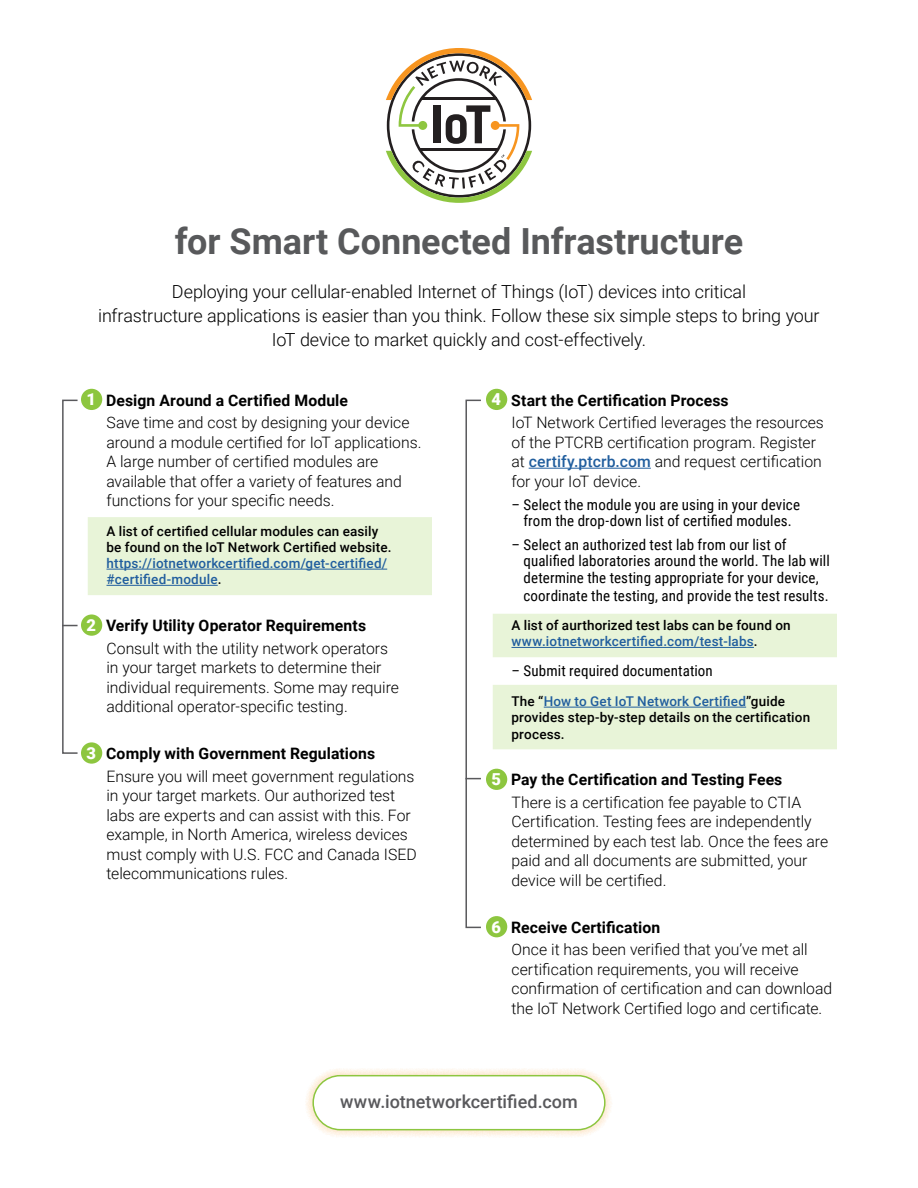
<style>
.page{position:relative;width:918px;height:1188px;background:#fff}
.page>*{position:absolute;margin:0;border:0;box-sizing:border-box;transform-origin:0 0}
.t1{font:700 36px "Roboto";color:#58595b}
.t2{font:300 18px/24px "Roboto";letter-spacing:-.01em;color:#000;text-align:center}
.t3{font:500 18px "Roboto";color:#59595c}
.t4{font:300 15.75px/19.5px "Roboto";color:#000}
.t5{font:15px/16.5px "Roboto Condensed";letter-spacing:.005em;color:#000;text-align:center}
.t6{font:500 13.5px/16.2px "Roboto";letter-spacing:.015em;color:#000}
.t7{font:500 13.5px/16.2px "Roboto";letter-spacing:.015em;color:#215e9e}
.s1{font-weight:900;font-size:16.5px;color:#fff}
.s2{font-weight:700}
.s3{color:#000}
.s4{font-weight:500;color:#215e9e}
.s5{color:#215e9e}
</style>
<div class="page">
<div style="left:305px;top:1068px;width:308px;height:70px;background:#f7941d;opacity:.39"></div>
<div style="left:313px;top:1076px;width:292px;height:54px;background:#fff;border-radius:27px"></div>
<div style="left:312px;top:1075px;width:294px;height:55px;border:2px solid #8dc640;border-radius:27px"></div>
<svg style="left:386px;top:48px;width:146px;height:155px"></svg>
<div style="left:88px;top:517px;width:344px;height:78px;background:#e8f4d8"></div>
<hr style="left:106px;top:569px;width:281px;height:1px;background:#215e9e">
<hr style="left:106px;top:585px;width:112px;height:1px;background:#215e9e">
<div style="left:81px;top:389px;width:21px;height:21px;background:#8dc63f;border-radius:50%"></div>
<div style="left:81px;top:614px;width:21px;height:22px;background:#8dc63f;border-radius:50%"></div>
<div style="left:81px;top:742px;width:21px;height:22px;background:#8dc63f;border-radius:50%"></div>
<hr style="left:529px;top:468px;width:122px;height:1px;background:#215e9e">
<div style="left:493px;top:614px;width:344px;height:43px;background:#e8f4d8"></div>
<hr style="left:512px;top:647px;width:242px;height:1px;background:#215e9e">
<div style="left:493px;top:685px;width:344px;height:64px;background:#e8f4d8"></div>
<hr style="left:544px;top:707px;width:202px;height:1px;background:#215e9e">
<div style="left:486px;top:389px;width:21px;height:21px;background:#8dc63f;border-radius:50%"></div>
<div style="left:486px;top:769px;width:21px;height:21px;background:#8dc63f;border-radius:50%"></div>
<div style="left:486px;top:916px;width:21px;height:21px;background:#8dc63f;border-radius:50%"></div>
<div style="left:62px;top:400px;width:16px;height:354px;border:2px solid #59595c"></div>
<div style="left:465px;top:400px;width:17px;height:528px;border:2px solid #59595c"></div>
<svg style="left:62px;top:625px;width:16px;height:1px"></svg>
<svg style="left:465px;top:778px;width:16px;height:1px"></svg>
<h1 class="t1" style="left:175px;top:216px;width:570px">for Smart Connected Infrastructure</h1>
<p class="t2" style="left:98px;top:279px;width:723px">Deploying your cellular-enabled Internet of Things (IoT) devices into critical<br>infrastructure applications is easier than you think. Follow these six simple steps to bring your<br>IoT device to market quickly and cost-effectively.</p>
<p class="t4" style="left:107px;top:388px;width:305px;line-height:22.5px;text-indent:-20px"><span class="s1">1</span> <span class="s2">Design Around a Certified Module<br></span>Save time and cost by designing your device</p>
<p class="t4" style="left:107px;top:432px;width:317px">around a module certified for IoT applications.<br>A large number of certified modules are available that offer a variety of features and functions for your specific needs.</p>
<p class="t6" style="left:107px;top:522px;width:287px">A list of certified cellular modules can easily be found on the IoT Network Certified website.</p>
<p class="t7" style="left:107px;top:555px;width:282px">https://iotnetworkcertified.com/get-certified/ #certified-module<span class="s3">.</span></p>
<p class="t4" style="left:107px;top:614px;width:283px;line-height:22.5px;text-indent:-20px"><span class="s1">2</span> <span class="s2">Verify Utility Operator Requirements<br></span>Consult with the utility network operators</p>
<p class="t4" style="left:107px;top:657px;width:294px">in your target markets to determine their individual requirements. Some may require additional operator-specific testing.</p>
<p class="t4" style="left:107px;top:742px;width:309px;line-height:22.5px;text-indent:-20px"><span class="s1">3</span> <span class="s2">Comply with Government Regulations<br></span>Ensure you will meet government regulations</p>
<p class="t4" style="left:107px;top:785px;width:312px">in your target markets. Our authorized test labs are experts and can assist with this. For example, in North America, wireless devices must comply with U.S. FCC and Canada ISED telecommunications rules.</p>
<p class="t4" style="left:512px;top:388px;width:314px;line-height:22.5px;text-indent:-20px"><span class="s1">4</span> <span class="s2">Start the Certification Process<br></span>IoT Network Certified leverages the resources</p>
<p class="t4" style="left:512px;top:432px;width:312px">of the PTCRB certification program. Register at <span class="s4">certify.ptcrb.com</span> and request certification for your IoT device.</p>
<p class="t5" style="left:512px;top:496px;width:290px">– Select the module you are using in your device from the drop-down list of certified modules.</p>
<p class="t5" style="left:524px;top:535px;width:308px;text-align:left;text-indent:-12px">– Select an authorized test lab from our list of qualified laboratories around the world. The lab will determine the testing appropriate for your device,</p>
<p class="t5" style="left:524px;top:586px;width:307px">coordinate the testing, and provide the test results.</p>
<p class="t6" style="left:512px;top:617px;width:281px">A list of aurthorized test labs can be found on <span class="s5">www.iotnetworkcertified.com/test-labs</span>.</p>
<p class="t5" style="left:512px;top:662px;width:203px">– Submit required documentation</p>
<p class="t6" style="left:512px;top:693px;width:300px">The “<span class="s5">How to Get IoT Network Certified</span>”guide provides step-by-step details on the certification process.</p>
<p class="t4" style="left:512px;top:768px;width:291px;line-height:22.5px;text-indent:-20px"><span class="s1">5</span> <span class="s2">Pay the Certification and Testing Fees<br></span>There is a certification fee payable to CTIA</p>
<p class="t4" style="left:512px;top:812px;width:318px">Certification. Testing fees are independently determined by each test lab. Once the fees are paid and all documents are submitted, your device will be certified.</p>
<p class="t4" style="left:512px;top:915px;width:298px;line-height:22.5px;text-indent:-20px"><span class="s1">6</span> <span class="s2">Receive Certification<br></span>Once it has been verified that you’ve met all</p>
<p class="t4" style="left:512px;top:959px;width:322px">certification requirements, you will receive confirmation of certification and can download the IoT Network Certified logo and certificate.</p>
<p class="t3" style="left:340px;top:1089px;width:239px">www.iotnetworkcertified.com</p>
</div>
